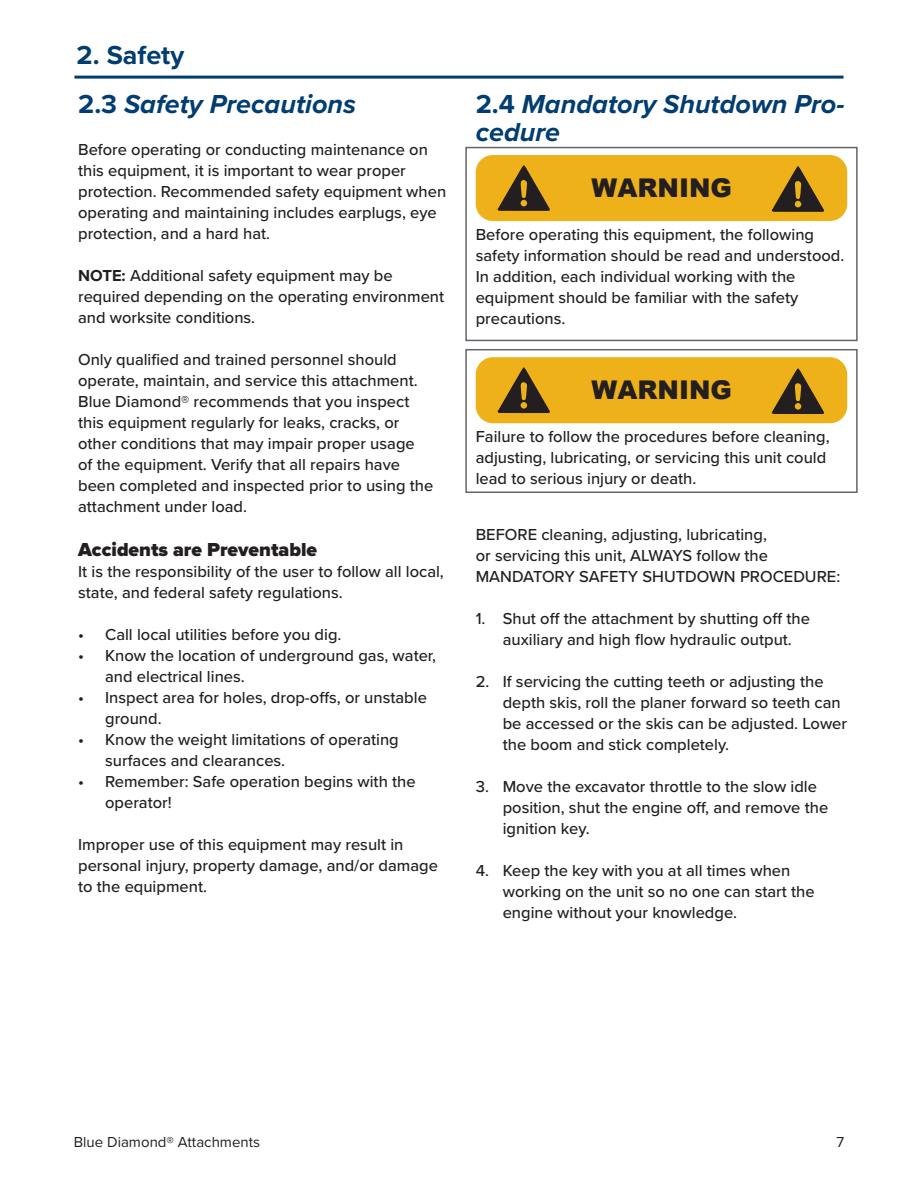
<style>
.page{position:relative;width:918px;height:1188px;background:#fff}
.page>*{position:absolute;margin:0;border:0;box-sizing:border-box;transform-origin:0 0}
.t1{font:italic 700 27px/28.5px "Proxima Nova";color:#003d71}
.t2{font:700 27px "Proxima Nova";color:#003d71}
.t3{font:900 25.8px "Arial";color:#231f20}
.Paragraph_Style_1{font:900 19.5px "Proxima Nova";color:#231f20}
.t4{font:500 16.5px/21px "Proxima Nova";color:#231f20}
.t5{font:15px "Proxima Nova";color:#231f20}
.s1{font-style:normal}
.s2{font-weight:700}
</style>
<div class="page">
<hr style="left:74px;top:76px;width:770px;height:3px;background:#003d71">
<div style="left:476px;top:155px;width:371px;height:66px;background:#efb11a;border-radius:17px"></div>
<svg style="left:498px;top:165px;width:52px;height:46px"></svg>
<svg style="left:772px;top:166px;width:52px;height:46px"></svg>
<div style="left:465px;top:147px;width:393px;height:194px;border:2px solid #63656a"></div>
<div style="left:476px;top:357px;width:371px;height:66px;background:#efb11a;border-radius:17px"></div>
<svg style="left:498px;top:367px;width:52px;height:46px"></svg>
<svg style="left:772px;top:368px;width:52px;height:46px"></svg>
<div style="left:465px;top:349px;width:393px;height:144px;border:2px solid #63656a"></div>
<p class="t2" style="left:77px;top:35px;width:109px">2. Safety</p>
<p class="t1" style="left:78px;top:89px;width:279px"><span class="s1">2.3</span> Safety Precautions</p>
<p class="t4" style="left:78px;top:138px;width:370px">Before operating or conducting maintenance on this equipment, it is important to wear proper protection. Recommended safety equipment when operating and maintaining includes earplugs, eye protection, and a hard hat.</p>
<p class="t4" style="left:78px;top:264px;width:368px"><span class="s2">NOTE:</span> Additional safety equipment may be required depending on the operating environment and worksite conditions.</p>
<p class="t4" style="left:78px;top:348px;width:357px">Only qualified and trained personnel should operate, maintain, and service this attachment.<br>Blue Diamond® recommends that you inspect this equipment regularly for leaks, cracks, or other conditions that may impair proper usage<br>of the equipment. Verify that all repairs have been completed and inspected prior to using the attachment under load.</p>
<p class="Paragraph_Style_1" style="left:78px;top:535px;width:240px">Accidents are Preventable</p>
<p class="t4" style="left:78px;top:560px;width:367px">It is the responsibility of the user to follow all local, state, and federal safety regulations.</p>
<p class="t4" style="left:78px;top:623px;width:265px">• Call local utilities before you dig.</p>
<p class="t4" style="left:105px;top:644px;width:332px;text-indent:-27px">• Know the location of underground gas, water, and electrical lines.</p>
<p class="t4" style="left:105px;top:686px;width:323px;text-indent:-27px">• Inspect area for holes, drop-offs, or unstable ground.</p>
<p class="t4" style="left:105px;top:728px;width:295px;text-indent:-27px">• Know the weight limitations of operating surfaces and clearances.</p>
<p class="t4" style="left:105px;top:770px;width:312px;text-indent:-27px">• Remember: Safe operation begins with the operator!</p>
<p class="t4" style="left:78px;top:833px;width:361px">Improper use of this equipment may result in personal injury, property damage, and/or damage to the equipment.</p>
<p class="t1" style="left:476px;top:89px;width:370px"><span class="s1">2.4</span> Mandatory Shutdown Pro&shy;cedure</p>
<p class="t3" style="left:592px;top:169px;width:142px">WARNING</p>
<p class="t4" style="left:476px;top:223px;width:370px">Before operating this equipment, the following safety information should be read and understood.<br>In addition, each individual working with the equipment should be familiar with the safety precautions.</p>
<p class="t3" style="left:592px;top:371px;width:142px">WARNING</p>
<p class="t4" style="left:476px;top:425px;width:355px">Failure to follow the procedures before cleaning, adjusting, lubricating, or servicing this unit could lead to serious injury or death.</p>
<p class="t4" style="left:476px;top:523px;width:366px">BEFORE cleaning, adjusting, lubricating,<br>or servicing this unit, ALWAYS follow the<br>MANDATORY SAFETY SHUTDOWN PROCEDURE:</p>
<p class="t4" style="left:476px;top:607px;width:336px;text-align:center">1. Shut off the attachment by shutting off the auxiliary and high flow hydraulic output.</p>
<p class="t4" style="left:503px;top:670px;width:346px;text-indent:-27px">2. If servicing the cutting teeth or adjusting the depth skis, roll the planer forward so teeth can be accessed or the skis can be adjusted. Lower the boom and stick completely.</p>
<p class="t4" style="left:503px;top:775px;width:327px;text-indent:-27px">3. Move the excavator throttle to the slow idle position, shut the engine off, and remove the ignition key.</p>
<p class="t4" style="left:503px;top:859px;width:313px;text-indent:-27px">4. Keep the key with you at all times when working on the unit so no one can start the engine without your knowledge.</p>
<p class="t5" style="left:74px;top:1131px;width:188px">Blue Diamond® Attachments</p>
<p class="t5" style="left:836px;top:1131px;width:9px">7</p>
</div>
